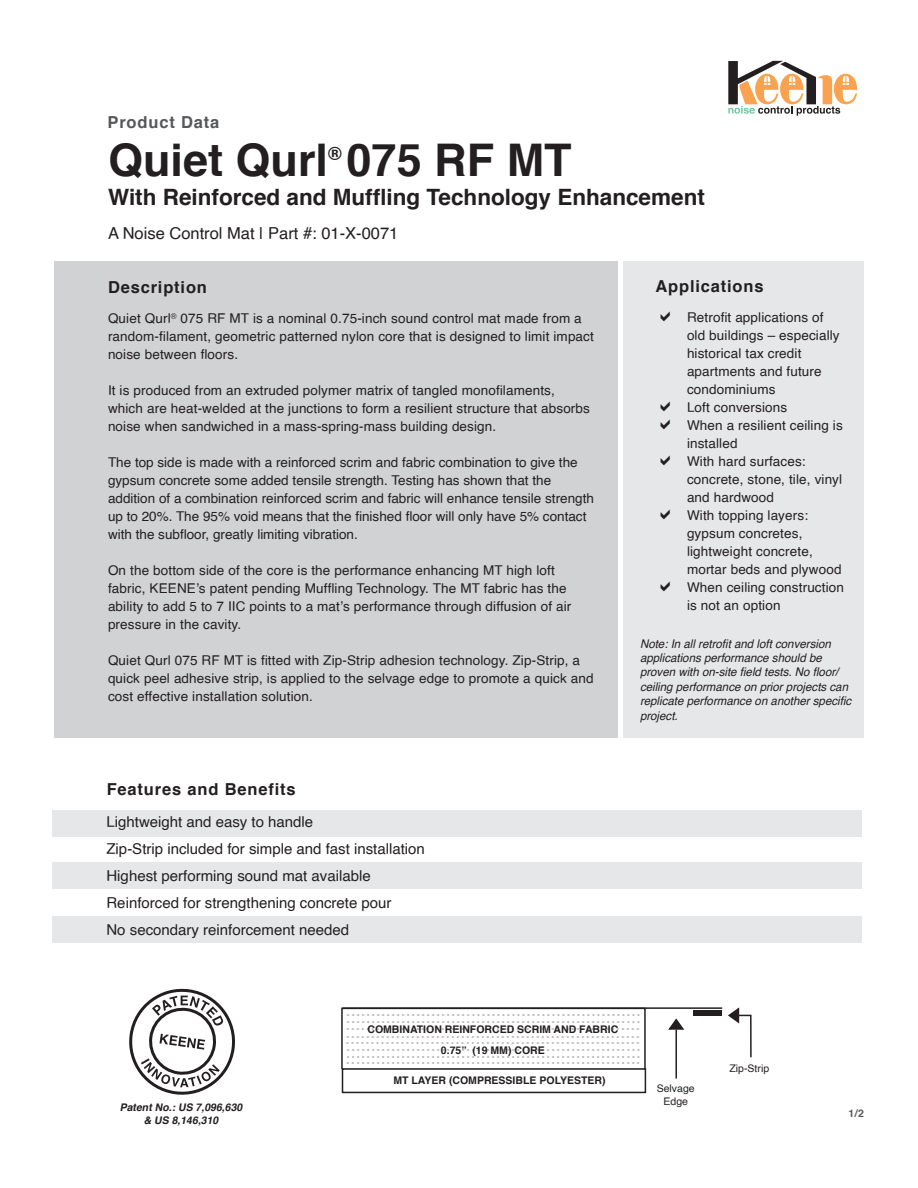
<style>
.page{position:relative;width:918px;height:1188px;background:#fff}
.page>*{position:absolute;margin:0;border:0;box-sizing:border-box;transform-origin:0 0}
.t1{font:700 45px "Helvetica";color:#231f20}
.t2{font:700 22.5px "Helvetica";color:#231f20}
.t3{font:700 18.3px "Helvetica";color:#231f20}
.t4{font:18px "Helvetica";color:#bcbdc0}
.t5{font:700 16.5px "Helvetica";letter-spacing:.05em;color:#231f20}
.t6{font:16.5px "Helvetica";color:#231f20}
.t7{font:700 16.5px "Helvetica";letter-spacing:.05em;color:#57585a}
.t8{font:15px "Helvetica";color:#231f20}
.t9{font:13.5px/18px "Helvetica";letter-spacing:.01em;color:#231f20}
.t10{font:italic 12px/14.4px "Helvetica";color:#231f20;scale:.96 1}
.t11{font:700 10.5px "Helvetica";color:#231f20}
.Caption_Content{font:italic 700 10.5px "Helvetica";color:#231f20}
.t12{font:10.5px "Helvetica";color:#231f20}
.t13{font:700 10.5px "Helvetica";color:#57585a}
</style>
<div class="page">
<div style="left:54px;top:261px;width:563px;height:477px;background:#d1d2d4"></div>
<div style="left:623px;top:261px;width:241px;height:477px;background:#e6e7e9"></div>
<div style="left:52px;top:810px;width:810px;height:27px;background:#e6e7e9"></div>
<div style="left:52px;top:862px;width:810px;height:27px;background:#e6e7e9"></div>
<div style="left:52px;top:916px;width:810px;height:27px;background:#e6e7e9"></div>
<svg style="left:728px;top:61px;width:129px;height:55px"></svg>
<hr style="left:675px;top:1029px;width:2px;height:50px;background:#231f20">
<svg style="left:668px;top:1018px;width:17px;height:12px"></svg>
<hr style="left:342px;top:1007px;width:380px;height:2px;background:#231f20">
<div style="left:342px;top:1068px;width:304px;height:25px;border:2px solid #231f20"></div>
<div style="left:693px;top:1010px;width:28px;height:5px;background:#231f20"></div>
<svg style="left:728px;top:1007px;width:24px;height:51px"></svg>
<svg style="left:129px;top:988px;width:106px;height:107px"></svg>
<p class="t7" style="left:108px;top:109px;width:113px">Product Data</p>
<p class="t1" style="left:108px;top:124px;width:465px">Quiet Qurl 075 RF MT</p>
<p class="t3" style="left:328px;top:139px;width:15px">®</p>
<p class="t2" style="left:108px;top:179px;width:598px">With Reinforced and Muffling Technology Enhancement</p>
<p class="t6" style="left:108px;top:220px;width:292px">A Noise Control Mat | Part #: 01-X-0071</p>
<p class="t5" style="left:108px;top:274px;width:101px">Description</p>
<p class="t9" style="left:108px;top:310px;width:487px">Quiet Qurl<sup>®</sup> 075 RF MT is a nominal 0.75-inch sound control mat made from a random-filament, geometric patterned nylon core that is designed to limit impact noise between floors.</p>
<p class="t9" style="left:108px;top:382px;width:448px">It is produced from an extruded polymer matrix of tangled monofilaments,</p>
<p class="t9" style="left:108px;top:400px;width:484px">which are heat-welded at the junctions to form a resilient structure that absorbs noise when sandwiched in a mass-spring-mass building design.</p>
<p class="t9" style="left:108px;top:454px;width:471px">The top side is made with a reinforced scrim and fabric combination to give the gypsum concrete some added tensile strength. Testing has shown that the</p>
<p class="t9" style="left:108px;top:490px;width:487px">addition of a combination reinforced scrim and fabric will enhance tensile strength up to 20%. The 95% void means that the finished floor will only have 5% contact with the subfloor, greatly limiting vibration.</p>
<p class="t9" style="left:108px;top:562px;width:448px">On the bottom side of the core is the performance enhancing MT high loft</p>
<p class="t9" style="left:108px;top:580px;width:465px">fabric, KEENE’s patent pending Muffling Technology. The MT fabric has the ability to add 5 to 7 IIC points to a mat’s performance through diffusion of air pressure in the cavity.</p>
<p class="t9" style="left:108px;top:652px;width:487px">Quiet Qurl 075 RF MT is fitted with Zip-Strip adhesion technology. Zip-Strip, a quick peel adhesive strip, is applied to the selvage edge to promote a quick and cost effective installation solution.</p>
<p class="t5" style="left:107px;top:776px;width:190px">Features and Benefits</p>
<p class="t8" style="left:106px;top:810px;width:208px">Lightweight and easy to handle</p>
<p class="t8" style="left:106px;top:837px;width:320px">Zip-Strip included for simple and fast installation</p>
<p class="t8" style="left:106px;top:864px;width:266px">Highest performing sound mat available</p>
<p class="t8" style="left:106px;top:891px;width:287px">Reinforced for strengthening concrete pour</p>
<p class="t8" style="left:106px;top:918px;width:244px">No secondary reinforcement needed</p>
<p class="t5" style="left:656px;top:273px;width:110px">Applications</p>
<p class="t9" style="left:687px;top:309px;width:154px">Retrofit applications of old buildings – especially historical tax credit apartments and future condominiums</p>
<p class="t9" style="left:687px;top:399px;width:102px">Loft conversions</p>
<p class="t9" style="left:687px;top:417px;width:157px">When a resilient ceiling is installed</p>
<p class="t9" style="left:687px;top:453px;width:157px">With hard surfaces: concrete, stone, tile, vinyl and hardwood</p>
<p class="t9" style="left:687px;top:507px;width:156px">With topping layers: gypsum concretes, lightweight concrete, mortar beds and plywood</p>
<p class="t9" style="left:687px;top:579px;width:159px">When ceiling construction is not an option</p>
<p class="t10" style="left:640px;top:636px;width:222px">Note: In all retrofit and loft conversion applications performance should be proven with on-site field tests. No floor/ ceiling performance on prior projects can replicate performance on another specific project.</p>
<p class="Caption_Content" style="left:120px;top:1098px;width:127px">PatentNo.:US 7,096,630</p>
<p class="Caption_Content" style="left:144px;top:1112px;width:79px">&amp; US 8,146,310</p>
<p class="t4" style="left:346px;top:996px;width:297px">...........................................................</p>
<p class="t11" style="left:367px;top:1020px;width:252px">COMBINATION REINFORCED SCRIM AND FABRIC</p>
<p class="t11" style="left:441px;top:1042px;width:105px">0.75” (19 MM) CORE</p>
<p class="t4" style="left:346px;top:1003px;width:297px">...........................................................</p>
<p class="t4" style="left:345px;top:1010px;width:297px">...........................................................</p>
<p class="t4" style="left:345px;top:1017px;width:297px">...........................................................</p>
<p class="t4" style="left:345px;top:1024px;width:297px">...........................................................</p>
<p class="t4" style="left:346px;top:1030px;width:297px">...........................................................</p>
<p class="t4" style="left:346px;top:1038px;width:297px">...........................................................</p>
<p class="t4" style="left:346px;top:1044px;width:297px">...........................................................</p>
<p class="t11" style="left:393px;top:1072px;width:214px">MT LAYER (COMPRESSIBLE POLYESTER)</p>
<p class="t12" style="left:657px;top:1081px;width:39px">Selvage</p>
<p class="t12" style="left:664px;top:1093px;width:26px">Edge</p>
<p class="t12" style="left:730px;top:1060px;width:41px">Zip-Strip</p>
<p class="t13" style="left:848px;top:1105px;width:17px">1/2</p>
</div>
